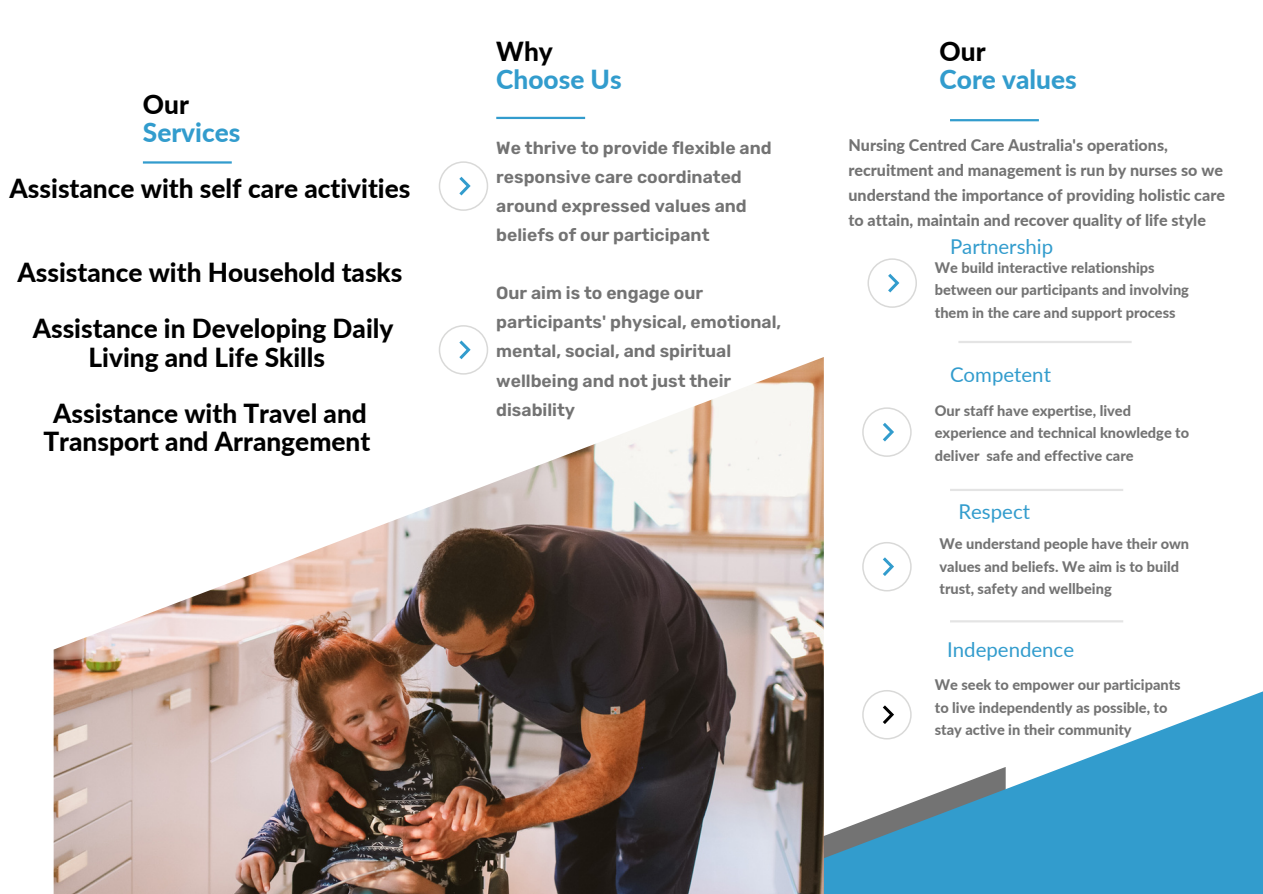
<style>
.page{position:relative;width:1263px;height:894px;background:#fff}
.page>*{position:absolute;margin:0;border:0;box-sizing:border-box;transform-origin:0 0}
.t1{font:800 26.25px/28px "Lato";color:#000;text-align:center}
.t2{font:800 26.25px "Lato";color:#329ccd}
.t3{font:20.4px "Lato";color:#329ccd}
.t4{font:600 17.55px/29.2px "Rubik";color:#737373}
.t5{font:800 16.05px/24.8px "Lato";color:#737373}
.t6{font:800 14.55px/22.5px "Lato";color:#737373}
</style>
<div class="page">
<img style="left:54px;top:357px;width:770px;height:536px">
<svg style="left:824px;top:691px;width:439px;height:202px;fill:#329ccd"></svg>
<hr style="left:950px;top:119px;width:89px;height:2px;background:#329ccd">
<hr style="left:496px;top:117px;width:89px;height:2px;background:#329ccd">
<hr style="left:143px;top:161px;width:89px;height:2px;background:#329ccd">
<hr style="left:958px;top:341px;width:174px;height:2px;background:#d9d9d9">
<hr style="left:950px;top:488px;width:173px;height:3px;background:#d9d9d9">
<hr style="left:950px;top:620px;width:173px;height:2px;background:#d9d9d9">
<svg style="left:439px;top:161px;width:49px;height:50px"></svg>
<svg style="left:439px;top:325px;width:49px;height:49px"></svg>
<svg style="left:867px;top:258px;width:50px;height:50px"></svg>
<svg style="left:862px;top:407px;width:50px;height:50px"></svg>
<svg style="left:862px;top:542px;width:50px;height:49px"></svg>
<svg style="left:862px;top:690px;width:50px;height:49px"></svg>
<p class="t1" style="left:143px;top:90px;width:48px">Our</p>
<p class="t2" style="left:143px;top:116px;width:99px">Services</p>
<p class="t1" style="left:10px;top:173px;width:402px">Assistance with self care activities</p>
<p class="t1" style="left:17px;top:258px;width:387px">Assistance with Household tasks</p>
<p class="t1" style="left:33px;top:314px;width:362px">Assistance in Developing Daily<br>Living and Life Skills</p>
<p class="t1" style="left:43px;top:398px;width:328px">Assistance with Travel and<br>Transport and Arrangement</p>
<p class="t1" style="left:496px;top:37px;width:58px">Why</p>
<p class="t2" style="left:496px;top:63px;width:127px">Choose Us</p>
<p class="t4" style="left:496px;top:133px;width:277px">We thrive to provide flexible and responsive care coordinated around expressed values and beliefs of our participant</p>
<p class="t4" style="left:496px;top:278px;width:287px">Our aim is to engage our participants' physical, emotional, mental, social, and spiritual wellbeing and not just their disability</p>
<p class="t1" style="left:939px;top:37px;width:48px">Our</p>
<p class="t2" style="left:939px;top:63px;width:139px">Core values</p>
<p class="t5" style="left:848px;top:133px;width:378px">Nursing Centred Care Australia's operations, recruitment and management is run by nurses so we understand the importance of providing holistic care to attain, maintain and recover quality of life style</p>
<p class="t3" style="left:950px;top:233px;width:105px">Partnership</p>
<p class="t6" style="left:935px;top:256px;width:256px">We build interactive relationships between our participants and involving them in the care and support process</p>
<p class="t3" style="left:950px;top:362px;width:102px">Competent</p>
<p class="t6" style="left:935px;top:398px;width:256px">Our staff have expertise, lived experience and technical knowledge to deliver safe and effective care</p>
<p class="t3" style="left:958px;top:498px;width:73px">Respect</p>
<p class="t6" style="left:939px;top:532px;width:251px">We understand people have their own values and beliefs. We aim is to build trust, safety and wellbeing</p>
<p class="t3" style="left:947px;top:636px;width:128px">Independence</p>
<p class="t6" style="left:935px;top:673px;width:247px">We seek to empower our participants to live independently as possible, to stay active in their community</p>
</div>
